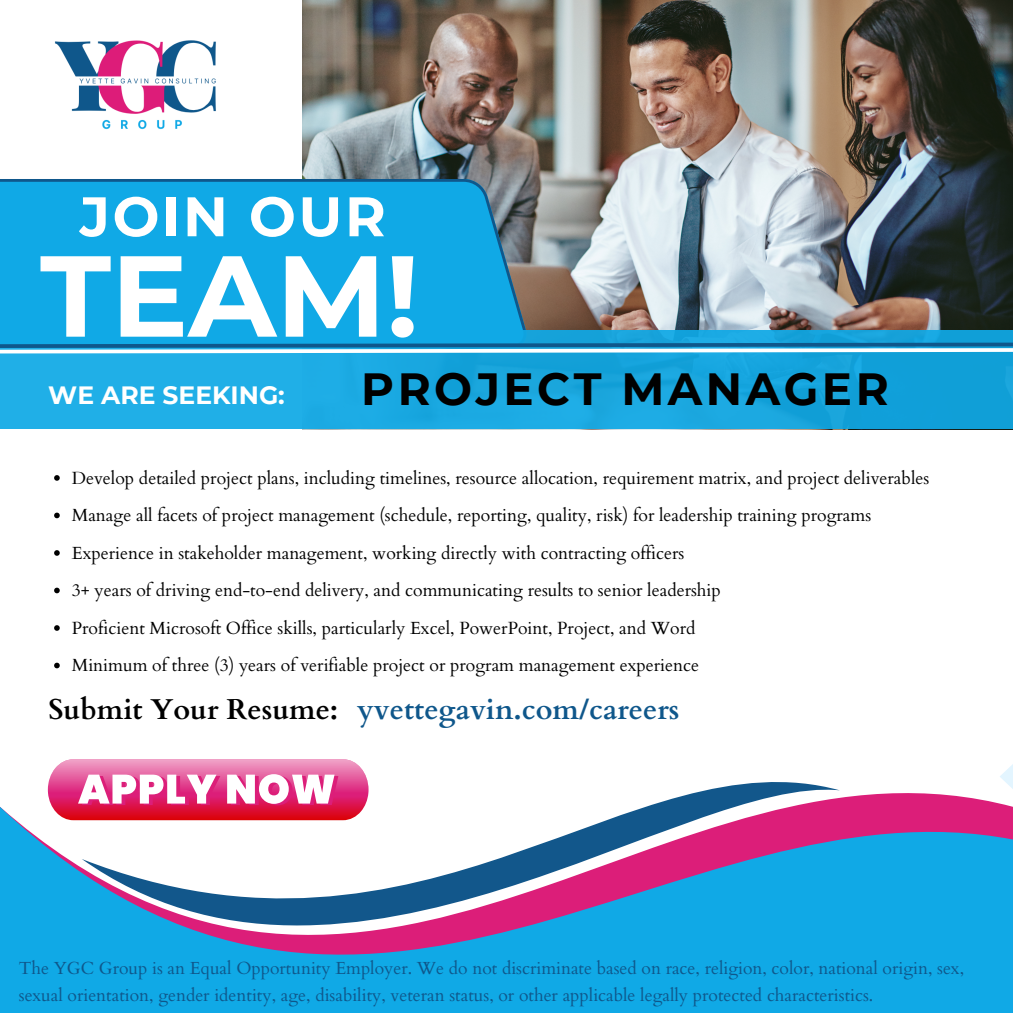
<style>
.page{position:relative;width:1013px;height:1013px;background:#fff}
.page>*{position:absolute;margin:0;border:0;box-sizing:border-box;transform-origin:0 0}
.t1{font:700 114.88px "Montserrat";color:#fff}
.t2{font:700 55.62px "Montserrat";letter-spacing:.045em;color:#fff}
.t3{font:700 45px "Montserrat";letter-spacing:.08em;color:#000}
.t4{font:700 28.75px "Cardo";color:#0f578b}
.t5{font:700 28.75px "Cardo";color:#000}
.t6{font:700 25px "Montserrat";color:#fff}
.t7{font:17.62px "Cardo";color:#000}
.t8{font:17.5px/27.2px "Cardo";color:#0f578b}
</style>
<div class="page">
<svg style="left:0;top:790px;width:999px;height:222px;fill:#10a9e6"></svg>
<svg style="left:82px;top:782px;width:757px;height:230px;fill:#12a9e6"></svg>
<img style="left:303px;top:0;width:709px;height:330px">
<div style="left:0;top:179px;width:527px;height:151px;background:#10a9e6"></div>
<img style="left:55px;top:40px;width:161px;height:90px">
<img style="left:999px;top:133px;width:13px;height:879px">
<div style="left:0;top:330px;width:1012px;height:99px;background:#1ba9e2"></div>
<svg style="left:42px;top:759px;width:332px;height:67px"></svg>
<svg style="left:54px;top:475px;width:6px;height:6px"></svg>
<svg style="left:54px;top:512px;width:6px;height:6px"></svg>
<svg style="left:54px;top:550px;width:6px;height:6px"></svg>
<svg style="left:54px;top:587px;width:6px;height:6px"></svg>
<svg style="left:54px;top:625px;width:6px;height:6px"></svg>
<svg style="left:54px;top:662px;width:6px;height:6px"></svg>
<svg style="left:0;top:340px;width:1012px;height:15px"></svg>
<p class="t2" style="left:80px;top:182px;width:307px">JOIN OUR</p>
<h1 class="t1" style="left:40px;top:225px;width:380px">TEAM!</h1>
<p class="t6" style="left:48px;top:379px;width:238px">WE ARE SEEKING:</p>
<h2 class="t3" style="left:361px;top:361px;width:529px">PROJECT MANAGER</h2>
<p class="t7" style="left:72px;top:466px;width:859px">Develop detailed project plans, including timelines, resource allocation, requirement matrix, and project deliverables</p>
<h5 class="t7" style="left:72px;top:503px;width:801px">Manage all facets of project management (schedule, reporting, quality, risk) for leadership training programs</h5>
<p class="t7" style="left:72px;top:541px;width:614px">Experience in stakeholder management, working directly with contracting officers</p>
<p class="t7" style="left:72px;top:578px;width:650px">3+ years of driving end-to-end delivery, and communicating results to senior leadership</p>
<p class="t7" style="left:72px;top:616px;width:625px">Proficient Microsoft Office skills, particularly Excel, PowerPoint, Project, and Word</p>
<p class="t7" style="left:72px;top:653px;width:629px">Minimum of three (3) years of verifiable project or program management experience</p>
<h4 class="t5" style="left:48px;top:690px;width:291px">Submit Your Resume:</h4>
<h4 class="t4" style="left:357px;top:690px;width:323px">yvettegavin.com/careers</h4>
<p class="t8" style="left:19px;top:954px;width:946px">The YGC Group is an Equal Opportunity Employer. We do not discriminate based on race, religion, color, national origin, sex, sexual orientation, gender identity, age, disability, veteran status, or other applicable legally protected characteristics.</p>
</div>
